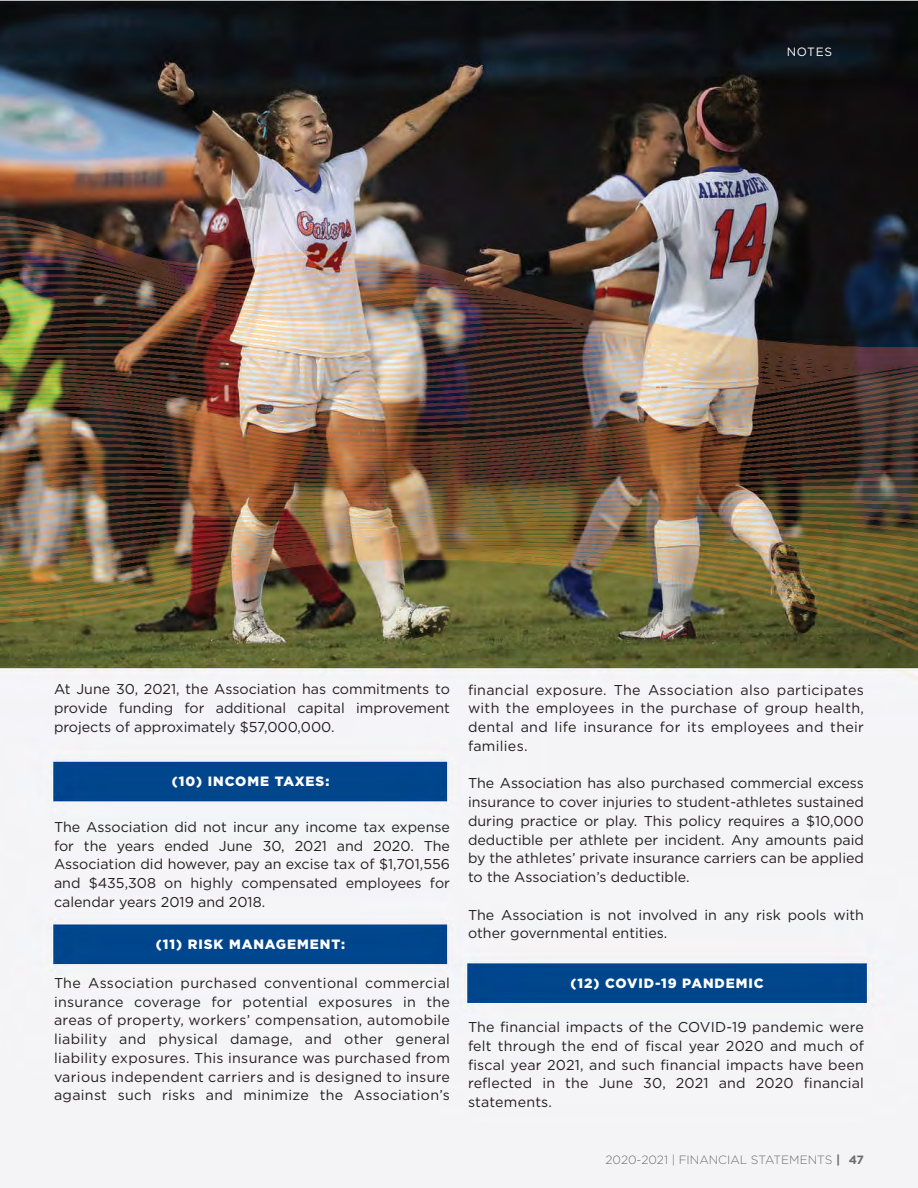
<style>
.page{position:relative;width:918px;height:1188px;background:#fff}
.page>*{position:absolute;margin:0;border:0;box-sizing:border-box;transform-origin:0 0}
.t1{font:14.25px/18.8px "Gotham";color:#231f20;text-align:justify}
.t2{font:900 13.5px "Gotham";letter-spacing:.07em;color:#fff}
.t3{font:300 12px "Gotham";color:#6c6d70}
.t4{font:12px "Gotham";letter-spacing:.055em;color:#fff}
.s1{font-weight:700}
</style>
<div class="page">
<img style="left:0;top:0;width:918px;height:1188px">
<p class="t4" style="left:787px;top:44px;width:47px">NOTES</p>
<p class="t1" style="left:54px;top:680px;width:398px">At June 30, 2021, the Association has commitments to provide funding for additional capital improvement projects of approximately $57,000,000.</p>
<p class="t2" style="left:172px;top:772px;width:159px">(10) INCOME TAXES:</p>
<p class="t1" style="left:54px;top:817px;width:398px">The Association did not incur any income tax expense for the years ended June 30, 2021 and 2020. The Association did however, pay an excise tax of $1,701,556 and $435,308 on highly compensated employees for calendar years 2019 and 2018.</p>
<p class="t2" style="left:156px;top:935px;width:191px">(11) RISK MANAGEMENT:</p>
<p class="t1" style="left:54px;top:973px;width:398px">The Association purchased conventional commercial insurance coverage for potential exposures in the areas of property, workers’ compensation, automobile liability and physical damage, and other general liability exposures. This insurance was purchased from various independent carriers and is designed to insure against such risks and minimize the Association’s</p>
<p class="t1" style="left:468px;top:680px;width:398px">financial exposure. The Association also participates with the employees in the purchase of group health, dental and life insurance for its employees and their families.</p>
<p class="t1" style="left:468px;top:774px;width:398px">The Association has also purchased commercial excess insurance to cover injuries to student-athletes sustained during practice or play. This policy requires a $10,000 deductible per athlete per incident. Any amounts paid by the athletes’ private insurance carriers can be applied to the Association’s deductible.</p>
<p class="t1" style="left:468px;top:905px;width:398px">The Association is not involved in any risk pools with other governmental entities.</p>
<p class="t2" style="left:570px;top:974px;width:195px">(12) COVID-19 PANDEMIC</p>
<p class="t1" style="left:468px;top:1017px;width:398px">The financial impacts of the COVID-19 pandemic were felt through the end of fiscal year 2020 and much of fiscal year 2021, and such financial impacts have been reflected in the June 30, 2021 and 2020 financial statements.</p>
<p class="t3" style="left:606px;top:1152px;width:260px">2020-2021 | FINANCIAL STATEMENTS <span class="s1">| 47</span></p>
</div>
